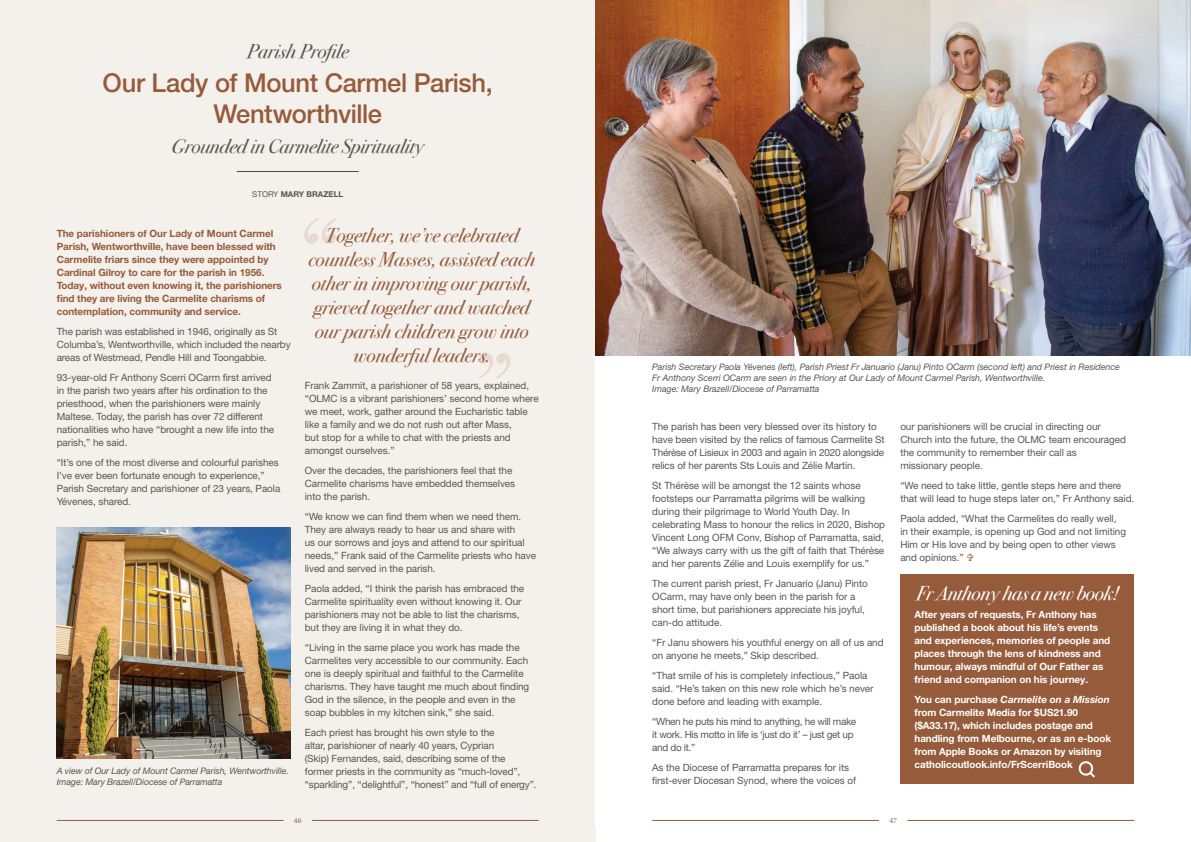
<style>
.page{position:relative;width:1191px;height:842px;background:#fff}
.page>*{position:absolute;margin:0;border:0;box-sizing:border-box;transform-origin:0 0}
.t1{font:500 26px/31.2px "Helvetica Neue LT Pro";letter-spacing:-.015em;color:#955b3b;text-align:center}
.t2{font:italic 20px/24px "Bodoni Svty Two ITCTT";letter-spacing:-.005em;color:#955b3b;text-align:center}
.t3{font:italic 20px "Bodoni Svty Two ITCTT";letter-spacing:-.01em;color:#565755}
.t4{font:italic 20px "Bodoni Svty Two ITCTT";letter-spacing:-.02em;color:#fff}
.t5{font:10px/13px "Helvetica Neue LT Pro";letter-spacing:-.005em;color:#565755}
.t6{font:700 10px/13px "Helvetica Neue LT Pro";letter-spacing:-.005em;color:#fff}
.t7{font:700 10px/13px "Helvetica Neue LT Pro";letter-spacing:-.005em;color:#955b3b}
.t8{font:10px/13px "Helvetica Neue LT Pro";letter-spacing:-.03em;color:#565755}
.t9{font:italic 9px/11px "Helvetica Neue LT Pro";letter-spacing:-.005em;color:#565755}
.t10{font:700 8px "Helvetica Neue LT Pro";color:#565755}
.t11{font:8px "Minion Pro";color:#955b3b}
.s1{font-weight:400}
.s2{font-style:italic}
</style>
<div class="page">
<div style="left:0;top:0;width:595px;height:842px;background:#f4f0eb"></div>
<svg style="left:479px;top:353px;width:31px;height:25px"></svg>
<svg style="left:304px;top:218px;width:32px;height:26px"></svg>
<hr style="left:237px;top:171px;width:122px;height:1px;background:#484948">
<img style="left:57px;top:527px;width:234px;height:231px">
<hr style="left:57px;top:820px;width:226px;height:1px;background:#955b3b">
<hr style="left:312px;top:820px;width:227px;height:1px;background:#955b3b">
<img style="left:595px;top:0;width:596px;height:355px">
<div style="left:900px;top:574px;width:234px;height:209px;background:#955b3b"></div>
<svg style="left:1078px;top:761px;width:17px;height:17px"></svg>
<hr style="left:652px;top:820px;width:227px;height:1px;background:#955b3b">
<hr style="left:907px;top:820px;width:227px;height:1px;background:#955b3b">
<h2 class="t3" style="left:247px;top:34px;width:103px">Parish Profile</h2>
<h1 class="t1" style="left:103px;top:67px;width:392px">Our Lady of Mount Carmel Parish,<br>Wentworthville</h1>
<h2 class="t3" style="left:171px;top:129px;width:254px">Grounded in Carmelite Spirituality</h2>
<p class="t10" style="left:252px;top:189px;width:92px"><span class="s1">STORY</span> MARY BRAZELL</p>
<p class="t7" style="left:57px;top:226px;width:227px">The parishioners of Our Lady of Mount Carmel Parish, Wentworthville, have been blessed with Carmelite friars since they were appointed by Cardinal Gilroy to care for the parish in 1956.<br>Today, without even knowing it, the parishioners find they are living the Carmelite charisms of contemplation, community and service.</p>
<p class="t5" style="left:57px;top:325px;width:235px">The parish was established in 1946, originally as St<br>Columba’s, Wentworthville, which included the nearby areas of Westmead, Pendle Hill and Toongabbie.</p>
<p class="t5" style="left:57px;top:371px;width:219px">93-year-old Fr Anthony Scerri OCarm first arrived in the parish two years after his ordination to the priesthood, when the parishioners were mainly Maltese. Today, the parish has over 72 different nationalities who have “brought a new life into the parish,” he said.</p>
<p class="t5" style="left:57px;top:456px;width:225px">“It’s one of the most diverse and colourful parishes I’ve ever been fortunate enough to experience,” Parish Secretary and parishioner of 23 years, Paola Yévenes, shared.</p>
<h2 class="t2" style="left:308px;top:222px;width:228px">Together, we’ve celebrated countless Masses, assisted each other in improving our parish, grieved together and watched our parish children grow into wonderful leaders.</h2>
<p class="t5" style="left:305px;top:379px;width:235px">Frank Zammit, a parishioner of 58 years, explained, “OLMC is a vibrant parishioners’ second home where we meet, work, gather around the Eucharistic table like a family and we do not rush out after Mass,<br>but stop for a while to chat with the priests and amongst ourselves.”</p>
<p class="t5" style="left:305px;top:464px;width:212px">Over the decades, the parishioners feel that the<br>Carmelite charisms have embedded themselves into the parish.</p>
<p class="t5" style="left:305px;top:510px;width:233px">“We know we can find them when we need them.<br>They are always ready to hear us and share with<br>us our sorrows and joys and attend to our spiritual needs,” Frank said of the Carmelite priests who have lived and served in the parish.</p>
<p class="t5" style="left:305px;top:582px;width:221px">Paola added, “I think the parish has embraced the Carmelite spirituality even without knowing it. Our parishioners may not be able to list the charisms, but they are living it in what they do.</p>
<p class="t5" style="left:305px;top:641px;width:226px">“Living in the same place you work has made the Carmelites very accessible to our community. Each one is deeply spiritual and faithful to the Carmelite charisms. They have taught me much about finding God in the silence, in the people and even in the soap bubbles in my kitchen sink,” she said.</p>
<p class="t5" style="left:305px;top:726px;width:233px">Each priest has brought his own style to the<br>altar, parishioner of nearly 40 years, Cyprian<br>(Skip) Fernandes, said, describing some of the former priests in the community as “much-loved”, “sparkling”, “delightful”, “honest” and “full of energy”.</p>
<p class="t9" style="left:57px;top:765px;width:234px">A view of Our Lady of Mount Carmel Parish, Wentworthville.<br>Image: Mary Brazell/Diocese of Parramatta</p>
<p class="t11" style="left:294px;top:815px;width:9px">46</p>
<p class="t9" style="left:652px;top:361px;width:469px">Parish Secretary Paola Yévenes (left), Parish Priest Fr Januario (Janu) Pinto OCarm (second left) and Priest in Residence<br>Fr Anthony Scerri OCarm are seen in the Priory at Our Lady of Mount Carmel Parish, Wentworthville.<br>Image: Mary Brazell/Diocese of Parramatta</p>
<p class="t5" style="left:652px;top:419px;width:234px">The parish has been very blessed over its history to have been visited by the relics of famous Carmelite St Thérèse of Lisieux in 2003 and again in 2020 alongside relics of her parents Sts Louis and Zélie Martin.</p>
<p class="t5" style="left:652px;top:478px;width:234px">St Thérèse will be amongst the 12 saints whose footsteps our Parramatta pilgrims will be walking during their pilgrimage to World Youth Day. In celebrating Mass to honour the relics in 2020, Bishop Vincent Long OFM Conv, Bishop of Parramatta, said, “We always carry with us the gift of faith that Thérèse and her parents Zélie and Louis exemplify for us.”</p>
<p class="t5" style="left:652px;top:576px;width:217px">The current parish priest, Fr Januario (Janu) Pinto OCarm, may have only been in the parish for a short time, but parishioners appreciate his joyful, can-do attitude.</p>
<p class="t5" style="left:652px;top:635px;width:233px">“Fr Janu showers his youthful energy on all of us and on anyone he meets,” Skip described.</p>
<p class="t5" style="left:652px;top:668px;width:223px">“That smile of his is completely infectious,” Paola said. “He’s taken on this new role which he’s never done before and leading with example.</p>
<p class="t8" style="left:652px;top:714px;width:205px">“When he puts his mind to anything, he will make it work. His motto in life is ‘just do it’ – just get up and do it.”</p>
<p class="t5" style="left:652px;top:760px;width:205px">As the Diocese of Parramatta prepares for its first-ever Diocesan Synod, where the voices of</p>
<p class="t5" style="left:900px;top:419px;width:227px">our parishioners will be crucial in directing our Church into the future, the OLMC team encouraged the community to remember their call as missionary people.</p>
<p class="t5" style="left:900px;top:478px;width:235px">“We need to take little, gentle steps here and there that will lead to huge steps later on,” Fr Anthony said.</p>
<p class="t5" style="left:900px;top:511px;width:227px">Paola added, “What the Carmelites do really well, in their example, is opening up God and not limiting Him or His love and by being open to other views and opinions.”</p>
<h2 class="t4" style="left:916px;top:575px;width:203px">Fr Anthony has a new book!</h2>
<p class="t6" style="left:914px;top:608px;width:197px">After years of requests, Fr Anthony has published a book about his life’s events and experiences, memories of people and places through the lens of kindness and humour, always mindful of Our Father as friend and companion on his journey.</p>
<p class="t6" style="left:914px;top:693px;width:198px">You can purchase <span class="s2">Carmelite on a Mission </span>from Carmelite Media for $US21.90 ($A33.17), which includes postage and handling from Melbourne, or as an e-book from Apple Books or Amazon by visiting catholicoutlook.info/FrScerriBook</p>
<p class="t11" style="left:889px;top:815px;width:9px">47</p>
</div>
